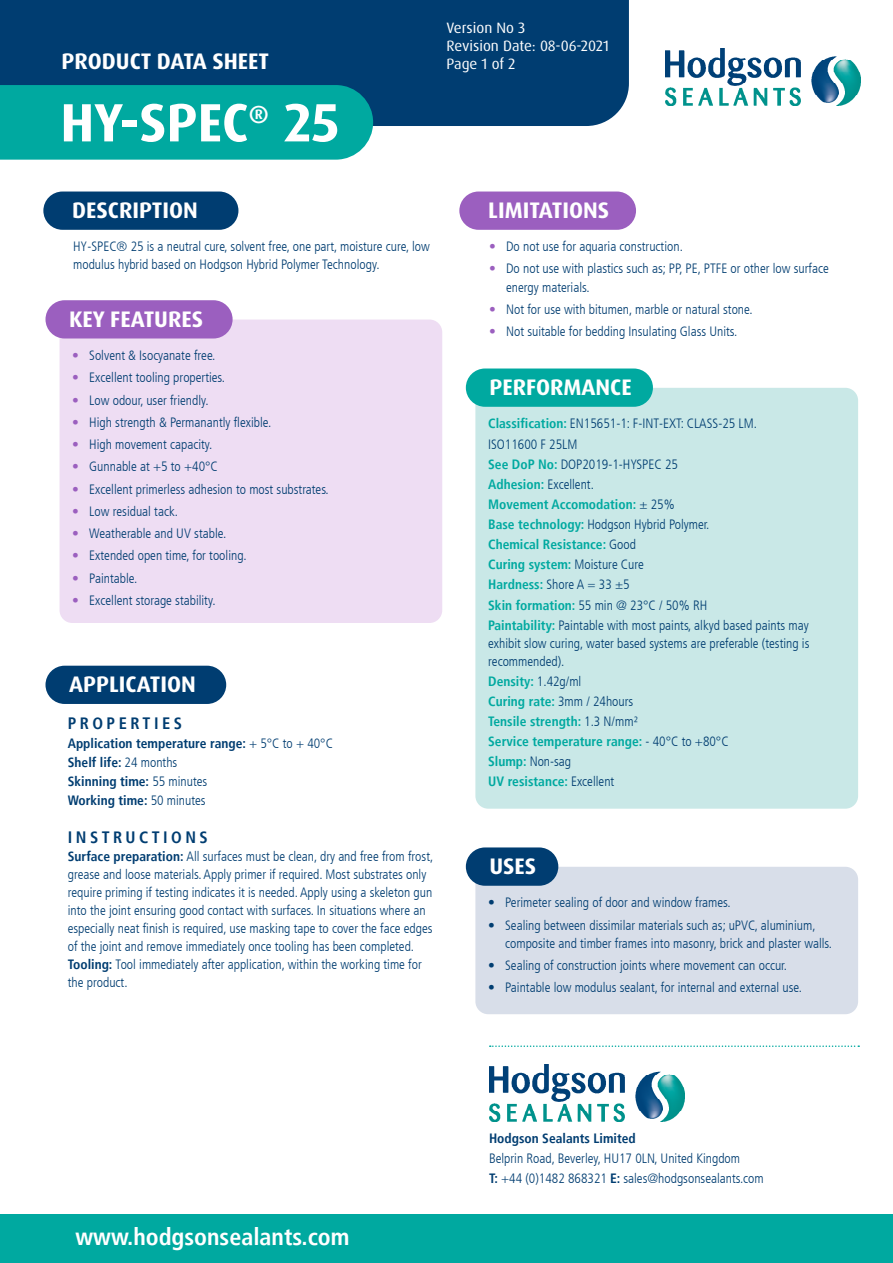
<style>
.page{position:relative;width:893px;height:1263px;background:#fff}
.page>*{position:absolute;margin:0;border:0;box-sizing:border-box;transform-origin:0 0}
.t1{font:700 54px "Dax Pro";color:#fff}
.t2{font:700 condensed 24px "Frutiger LT";color:#fff}
.t3{font:700 22.5px "Dax Pro";color:#fff}
.t4{font:700 condensed 16.5px "Frutiger LT";letter-spacing:.21em;color:#003d71}
.t5{font:15px/18px "Dax Pro";color:#fff}
.t6{font:300 condensed 13.5px/18px "Frutiger LT";color:#003d71}
.t7{font:700 condensed 13.5px "Frutiger LT";color:#00a9a0}
.t8{font:700 condensed 13.5px "Frutiger LT";color:#003d71}
.s1{color:#9b5fbf}
.s2{font-weight:300}
.s3{font-weight:700}
.s4{font-weight:700;color:#00a9a0}
.s5{font-weight:300;color:#003d71}
</style>
<div class="page">
<div style="left:0;top:1214px;width:893px;height:49px;background:#00a9a0"></div>
<div style="left:475px;top:867px;width:383px;height:147px;background:#d8dee9;border-radius:13px"></div>
<div style="left:466px;top:847px;width:92px;height:39px;background:#003d71;border-radius:19px"></div>
<div style="left:60px;top:319px;width:382px;height:304px;background:#eeddf3;border-radius:13px"></div>
<div style="left:45px;top:300px;width:188px;height:38px;background:#9b5fbf;border-radius:19px"></div>
<div style="left:43px;top:192px;width:195px;height:38px;background:#003d71;border-radius:19px"></div>
<svg style="left:490px;top:1045px;width:369px;height:2px"></svg>
<img style="left:489px;top:1064px;width:195px;height:57px">
<div style="left:459px;top:192px;width:177px;height:38px;background:#9b5fbf;border-radius:19px"></div>
<div style="left:475px;top:388px;width:383px;height:421px;background:#c9e8e7;border-radius:13px"></div>
<div style="left:466px;top:368px;width:187px;height:39px;background:#00a9a0;border-radius:19px"></div>
<div style="left:45px;top:666px;width:181px;height:38px;background:#003d71;border-radius:19px"></div>
<div style="left:0;top:0;width:629px;height:126px;background:#003d71"></div>
<div style="left:0;top:85px;width:373px;height:75px;background:#00a9a0"></div>
<img style="left:665px;top:48px;width:195px;height:57px">
<p class="t3" style="left:62px;top:46px;width:209px">PRODUCT DATA SHEET</p>
<p class="t1" style="left:60px;top:88px;width:281px">HY-SPEC<sup>®</sup> 25</p>
<p class="t5" style="left:446px;top:19px;width:80px">Version No 3</p>
<p class="t5" style="left:446px;top:37px;width:164px">Revision Date: 08-06-2021<br>Page 1 of 2</p>
<p class="t3" style="left:72px;top:196px;width:127px">DESCRIPTION</p>
<p class="t6" style="left:73px;top:238px;width:358px">HY-SPEC® 25 is a neutral cure, solvent free, one part, moisture cure, low modulus hybrid based on Hodgson Hybrid Polymer Technology.</p>
<p class="t3" style="left:69px;top:304px;width:136px">KEY FEATURES</p>
<p class="t6" style="left:72px;top:347px;width:145px"><span class="s1">•</span> Solvent &amp; Isocyanate free.</p>
<p class="t6" style="left:72px;top:369px;width:154px"><span class="s1">•</span> Excellent tooling properties.</p>
<p class="t6" style="left:72px;top:391px;width:138px"><span class="s1">•</span> Low odour, user friendly.</p>
<p class="t6" style="left:72px;top:413px;width:200px"><span class="s1">•</span> High strength &amp; Permanantly flexible.</p>
<p class="t6" style="left:72px;top:436px;width:142px"><span class="s1">•</span> High movement capacity.</p>
<p class="t6" style="left:72px;top:458px;width:147px"><span class="s1">•</span> Gunnable at +5 to +40°C</p>
<p class="t6" style="left:72px;top:480px;width:258px"><span class="s1">•</span> Excellent primerless adhesion to most substrates.</p>
<p class="t6" style="left:72px;top:502px;width:107px"><span class="s1">•</span> Low residual tack.</p>
<p class="t6" style="left:72px;top:525px;width:155px"><span class="s1">•</span> Weatherable and UV stable.</p>
<p class="t6" style="left:72px;top:547px;width:176px"><span class="s1">•</span> Extended open time, for tooling.</p>
<p class="t6" style="left:72px;top:569px;width:67px"><span class="s1">•</span> Paintable.</p>
<p class="t6" style="left:72px;top:591px;width:145px"><span class="s1">•</span> Excellent storage stability.</p>
<p class="t3" style="left:69px;top:670px;width:128px">APPLICATION</p>
<p class="t4" style="left:68px;top:714px;width:116px">PROPERTIES</p>
<p class="t8" style="left:68px;top:736px;width:267px">Application temperature range: <span class="s2">+ 5°C to + 40°C</span></p>
<p class="t8" style="left:68px;top:754px;width:111px">Shelf life: <span class="s2">24 months</span></p>
<p class="t8" style="left:68px;top:773px;width:141px">Skinning time: <span class="s2">55 minutes</span></p>
<p class="t8" style="left:68px;top:792px;width:139px">Working time: <span class="s2">50 minutes</span></p>
<p class="t4" style="left:68px;top:827px;width:142px">INSTRUCTIONS</p>
<p class="t6" style="left:68px;top:848px;width:367px"><span class="s3">Surface preparation:</span> All surfaces must be clean, dry and free from frost, grease and loose materials. Apply primer if required. Most substrates only require priming if testing indicates it is needed. Apply using a skeleton gun into the joint ensuring good contact with surfaces. In situations where an especially neat finish is required, use masking tape to cover the face edges of the joint and remove immediately once tooling has been completed.<br><span class="s3">Tooling:</span> Tool immediately after application, within the working time for the product.</p>
<p class="t3" style="left:488px;top:196px;width:123px">LIMITATIONS</p>
<p class="t6" style="left:489px;top:238px;width:195px"><span class="s1">•</span> Do not use for aquaria construction.</p>
<p class="t6" style="left:506px;top:260px;width:324px;text-indent:-17px"><span class="s1">•</span> Do not use with plastics such as; PP, PE, PTFE or other low surface energy materials.</p>
<p class="t6" style="left:489px;top:300px;width:265px"><span class="s1">•</span> Not for use with bitumen, marble or natural stone.</p>
<p class="t6" style="left:489px;top:322px;width:250px"><span class="s1">•</span> Not suitable for bedding Insulating Glass Units.</p>
<p class="t3" style="left:489px;top:373px;width:144px">PERFORMANCE</p>
<p class="t6" style="left:488px;top:415px;width:270px"><span class="s4">Classification:</span> EN15651-1: F-INT-EXT: CLASS-25 LM.</p>
<p class="t6" style="left:488px;top:435px;width:91px">ISO11600 F 25LM</p>
<p class="t6" style="left:488px;top:455px;width:191px"><span class="s4">See DoP No:</span> DOP2019-1-HYSPEC 25</p>
<p class="t6" style="left:488px;top:475px;width:107px"><span class="s4">Adhesion:</span> Excellent.</p>
<p class="t7" style="left:488px;top:496px;width:188px">Movement Accomodation: <span class="s5">± 25%</span></p>
<p class="t6" style="left:488px;top:515px;width:223px"><span class="s4">Base technology:</span> Hodgson Hybrid Polymer.</p>
<p class="t7" style="left:488px;top:536px;width:149px">Chemical Resistance: <span class="s5">Good</span></p>
<p class="t7" style="left:488px;top:557px;width:157px">Curing system: <span class="s5">Moisture Cure</span></p>
<p class="t6" style="left:488px;top:576px;width:143px"><span class="s4">Hardness:</span> Shore A = 33 ±5</p>
<p class="t6" style="left:488px;top:596px;width:221px"><span class="s4">Skin formation:</span> 55 min @ 23°C / 50% RH</p>
<p class="t6" style="left:488px;top:616px;width:323px;text-align:justify"><span class="s4">Paintability:</span> Paintable with most paints, alkyd based paints may exhibit slow curing, water based systems are preferable (testing is recommended).</p>
<p class="t7" style="left:488px;top:673px;width:95px">Density: <span class="s5">1.42g/ml</span></p>
<p class="t7" style="left:488px;top:693px;width:147px">Curing rate: <span class="s5">3mm / 24hours</span></p>
<p class="t7" style="left:488px;top:713px;width:151px">Tensile strength: <span class="s5">1.3 N/mm²</span></p>
<p class="t7" style="left:488px;top:733px;width:242px">Service temperature range: <span class="s5">- 40°C to +80°C</span></p>
<p class="t6" style="left:488px;top:753px;width:85px"><span class="s4">Slump:</span> Non-sag</p>
<p class="t7" style="left:488px;top:774px;width:128px">UV resistance: <span class="s5">Excellent</span></p>
<p class="t3" style="left:489px;top:852px;width:48px">USES</p>
<p class="t6" style="left:488px;top:894px;width:244px">• Perimeter sealing of door and window frames.</p>
<p class="t6" style="left:505px;top:916px;width:328px;text-indent:-17px">• Sealing between dissimilar materials such as; uPVC, aluminium, composite and timber frames into masonry, brick and plaster walls.</p>
<p class="t6" style="left:488px;top:956px;width:300px">• Sealing of construction joints where movement can occur.</p>
<p class="t6" style="left:488px;top:979px;width:315px">• Paintable low modulus sealant, for internal and external use.</p>
<p class="t2" style="left:75px;top:1222px;width:275px">www.hodgsonsealants.com</p>
<p class="t8" style="left:489px;top:1130px;width:148px">Hodgson Sealants Limited</p>
<p class="t6" style="left:489px;top:1150px;width:253px">Belprin Road, Beverley, HU17 0LN, United Kingdom</p>
<p class="t6" style="left:489px;top:1170px;width:276px"><span class="s3">T:</span> +44 (0)1482 868321 <span class="s3">E:</span> sales@hodgsonsealants.com</p>
</div>
